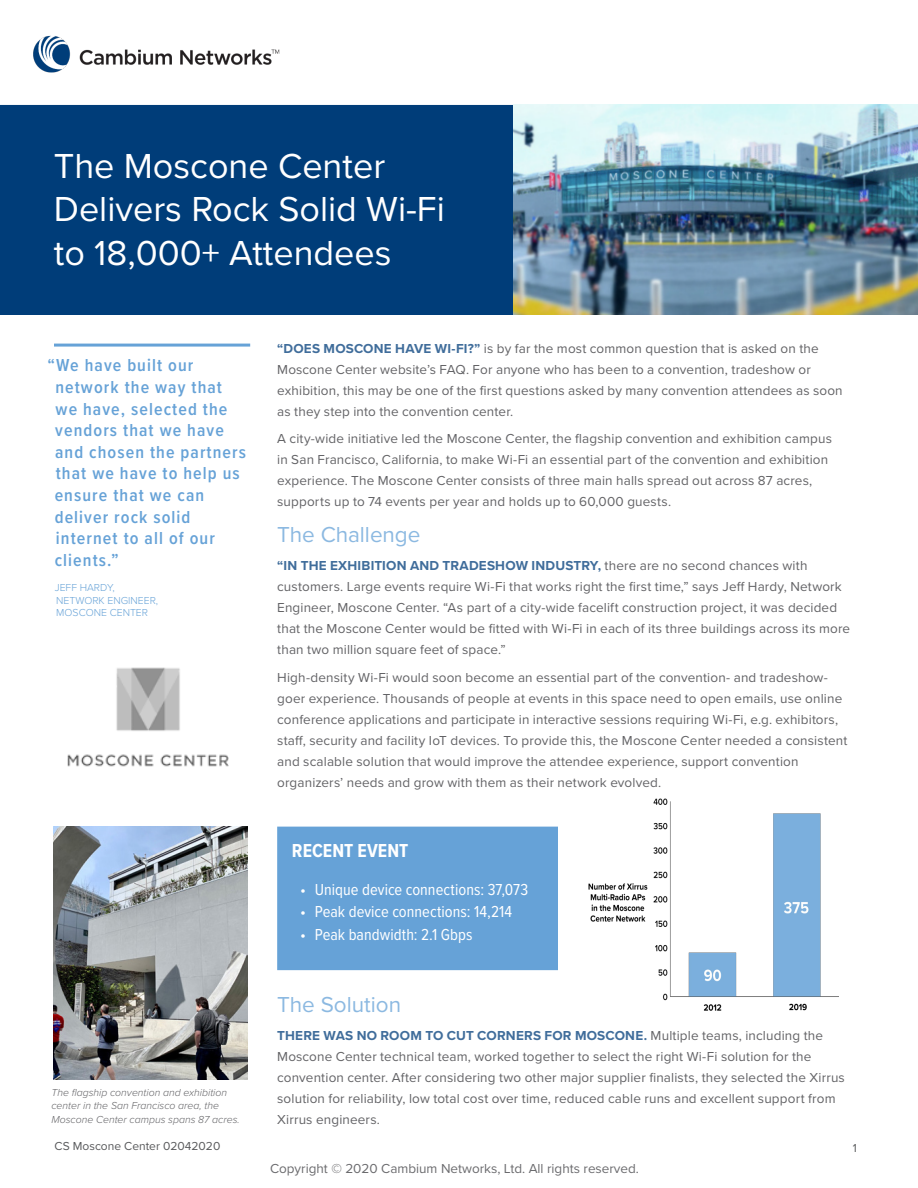
<style>
.page{position:relative;width:918px;height:1188px;background:#fff}
.page>*{position:absolute;margin:0;border:0;box-sizing:border-box;transform-origin:0 0}
.t1{font:36px/43.2px "Proxima Nova";color:#fff}
.Body_Copy{font:22.5px "Proxima Nova";letter-spacing:-.005em;color:#8cb9e1}
.Body_Copy-2{font:700 19.5px "Proxima Nova Cond";color:#fff}
.t2{font:600 18px/21.6px "Proxima Nova Cond";letter-spacing:.06em;color:#66a2d7}
.t3{font:16.5px "Proxima Nova Cond";letter-spacing:.005em;color:#fff}
.Body_Copy-3{font:13.5px/21px "Proxima Nova";letter-spacing:.01em;color:#636366}
.t4{font:13.5px "Proxima Nova";color:#6b6b6e}
.t5{font:12px "Proxima Nova";color:#58595b}
.t6{font:italic 300 10.5px/13.5px "Proxima Nova";color:#636366}
.t7{font:300 10.5px "Proxima Nova";color:#66a2d7}
.s1{font-weight:700;color:#406d9b}
</style>
<div class="page">
<div style="left:0;top:105px;width:918px;height:210px;background:#003d79"></div>
<img style="left:33px;top:35px;width:247px;height:38px">
<img style="left:67px;top:667px;width:162px;height:100px">
<hr style="left:54px;top:344px;width:196px;height:3px;background:#66a2d7">
<img style="left:514px;top:105px;width:404px;height:210px">
<img style="left:588px;top:798px;width:251px;height:213px">
<div style="left:277px;top:827px;width:281px;height:143px;background:#66a2d7"></div>
<img style="left:54px;top:827px;width:194px;height:253px">
<h1 class="t1" style="left:54px;top:143px;width:392px">The Moscone Center<br>Delivers Rock Solid Wi-Fi to 18,000+ Attendees</h1>
<p class="t2" style="left:55px;top:354px;width:193px;text-indent:-7px">“We have built our network the way that we have, selected the vendors that we have and chosen the partners that we have to help us ensure that we can deliver rock solid internet to all of our clients.”</p>
<p class="t7" style="left:55px;top:580px;width:62px">JEFF HARDY,</p>
<p class="t7" style="left:56px;top:592px;width:103px">NETWORK ENGINEER,</p>
<p class="t7" style="left:56px;top:605px;width:93px">MOSCONE CENTER</p>
<p class="t6" style="left:51px;top:1085px;width:190px">The flagship convention and exhibition center in the San Francisco area, the<br>Moscone Center campus spans 87 acres.</p>
<p class="Body_Copy-3" style="left:277px;top:337px;width:567px"><span class="s1">“DOES MOSCONE HAVE WI-FI?”</span> is by far the most common question that is asked on the Moscone Center website’s FAQ. For anyone who has been to a convention, tradeshow or exhibition, this may be one of the first questions asked by many convention attendees as soon as they step into the convention center.</p>
<p class="Body_Copy-3" style="left:277px;top:428px;width:556px">A city-wide initiative led the Moscone Center, the flagship convention and exhibition campus in San Francisco, California, to make Wi-Fi an essential part of the convention and exhibition experience. The Moscone Center consists of three main halls spread out across 87 acres, supports up to 74 events per year and holds up to 60,000 guests.</p>
<p class="Body_Copy" style="left:277px;top:518px;width:145px">The Challenge</p>
<p class="Body_Copy-3" style="left:277px;top:555px;width:575px"><span class="s1">“IN THE EXHIBITION AND TRADESHOW INDUSTRY,</span> there are no second chances with customers. Large events require Wi-Fi that works right the first time,” says Jeff Hardy, Network Engineer, Moscone Center. “As part of a city-wide facelift construction project, it was decided that the Moscone Center would be fitted with Wi-Fi in each of its three buildings across its more than two million square feet of space.”</p>
<p class="Body_Copy-3" style="left:277px;top:666px;width:572px">High-density Wi-Fi would soon become an essential part of the convention- and tradeshow&shy;goer experience. Thousands of people at events in this space need to open emails, use online conference applications and participate in interactive sessions requiring Wi-Fi, e.g. exhibitors, staff, security and facility IoT devices. To provide this, the Moscone Center needed a consistent and scalable solution that would improve the attendee experience, support convention organizers’ needs and grow with them as their network evolved.</p>
<p class="Body_Copy-2" style="left:292px;top:837px;width:118px">RECENT EVENT</p>
<p class="t3" style="left:300px;top:877px;width:230px">• Unique device connections: 37,073</p>
<p class="t3" style="left:300px;top:900px;width:214px">• Peak device connections: 14,214</p>
<p class="t3" style="left:300px;top:922px;width:174px">• Peak bandwidth: 2.1 Gbps</p>
<p class="Body_Copy" style="left:277px;top:988px;width:125px">The Solution</p>
<p class="Body_Copy-3" style="left:277px;top:1025px;width:569px"><span class="s1">THERE WAS NO ROOM TO CUT CORNERS FOR MOSCONE.</span> Multiple teams, including the Moscone Center technical team, worked together to select the right Wi-Fi solution for the convention center. After considering two other major supplier finalists, they selected the Xirrus solution for reliability, low total cost over time, reduced cable runs and excellent support from Xirrus engineers.</p>
<p class="t5" style="left:55px;top:1137px;width:167px">CS Moscone Center 02042020</p>
<p class="t5" style="left:853px;top:1139px;width:6px">1</p>
<p class="t4" style="left:270px;top:1159px;width:371px">Copyright © 2020 Cambium Networks, Ltd. All rights reserved.</p>
</div>
